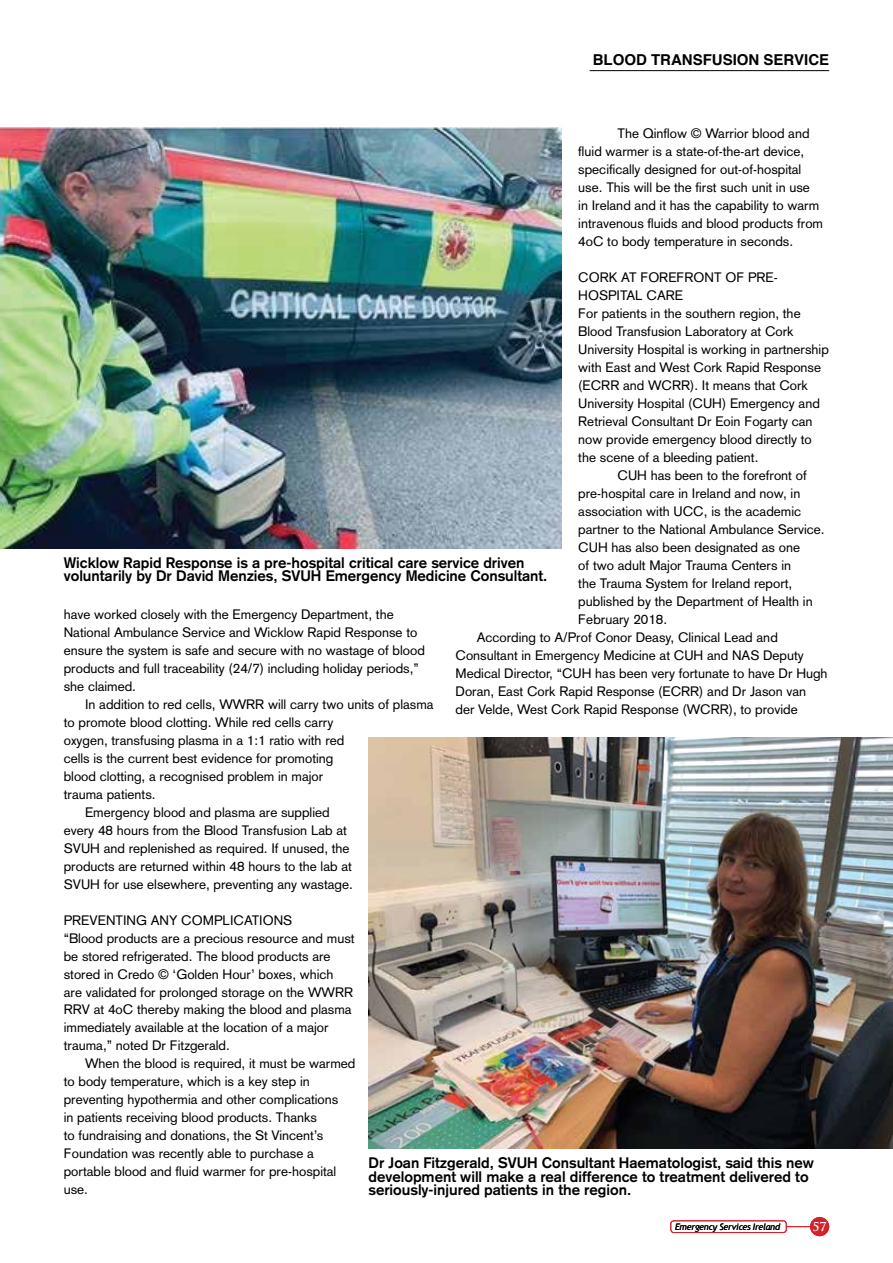
<style>
.page{position:relative;width:893px;height:1263px;background:#fff}
.page>*{position:absolute;margin:0;border:0;box-sizing:border-box;transform-origin:0 0}
.t1{font:700 15px/13.5px "Akzidenz Grotesk";color:#000}
.t2{font:700 15px "Helvetica";color:#000}
.t3{font:13.5px/18px "Akzidenz Grotesk";color:#000}
.t4{font:700 12px "Trajan Pro";color:#fff}
.t5{font:italic 9px "Trebuchet MS";letter-spacing:-.025em;color:#000}
</style>
<div class="page">
<div style="left:810px;top:1217px;width:19px;height:19px;background:#d2232a;border-radius:50%"></div>
<svg style="left:787px;top:1226px;width:23px;height:1px"></svg>
<div style="left:670px;top:1220px;width:117px;height:13px;border:1px solid #d2232a;border-radius:3px"></div>
<hr style="left:590px;top:70px;width:239px;height:1px;background:#000">
<img style="left:0;top:128px;width:561px;height:421px">
<img style="left:369px;top:738px;width:524px;height:410px">
<p class="t2" style="left:593px;top:48px;width:238px">BLOOD TRANSFUSION SERVICE</p>
<p class="t3" style="left:578px;top:124px;width:246px;text-indent:39px">The Qinflow © Warrior blood and fluid warmer is a state-of-the-art device, specifically designed for out-of-hospital use. This will be the first such unit in use in Ireland and it has the capability to warm intravenous fluids and blood products from 4oC to body temperature in seconds.</p>
<p class="t3" style="left:578px;top:268px;width:201px">CORK AT FOREFRONT OF PRE-</p>
<p class="t3" style="left:578px;top:286px;width:106px">HOSPITAL CARE</p>
<p class="t3" style="left:578px;top:304px;width:224px">For patients in the southern region, the</p>
<p class="t3" style="left:578px;top:322px;width:217px">Blood Transfusion Laboratory at Cork</p>
<p class="t3" style="left:578px;top:340px;width:252px">University Hospital is working in partnership</p>
<p class="t3" style="left:578px;top:358px;width:244px">with East and West Cork Rapid Response</p>
<p class="t3" style="left:578px;top:376px;width:231px">(ECRR and WCRR). It means that Cork</p>
<p class="t3" style="left:578px;top:394px;width:243px">University Hospital (CUH) Emergency and</p>
<p class="t3" style="left:578px;top:412px;width:236px">Retrieval Consultant Dr Eoin Fogarty can</p>
<p class="t3" style="left:578px;top:430px;width:235px">now provide emergency blood directly to</p>
<p class="t3" style="left:578px;top:448px;width:182px">the scene of a bleeding patient.</p>
<p class="t3" style="left:617px;top:466px;width:191px">CUH has been to the forefront of</p>
<p class="t3" style="left:578px;top:484px;width:224px">pre-hospital care in Ireland and now, in</p>
<p class="t3" style="left:578px;top:502px;width:224px">association with UCC, is the academic</p>
<p class="t3" style="left:578px;top:520px;width:248px">partner to the National Ambulance Service.</p>
<p class="t3" style="left:578px;top:538px;width:223px">CUH has also been designated as one</p>
<p class="t3" style="left:578px;top:556px;width:214px">of two adult Major Trauma Centers in</p>
<p class="t3" style="left:578px;top:574px;width:216px">the Trauma System for Ireland report,</p>
<p class="t3" style="left:578px;top:592px;width:236px">published by the Department of Health in</p>
<p class="t3" style="left:578px;top:610px;width:90px">February 2018.</p>
<p class="t3" style="left:477px;top:628px;width:303px">According to A/Prof Conor Deasy, Clinical Lead and</p>
<p class="t3" style="left:455px;top:646px;width:350px">Consultant in Emergency Medicine at CUH and NAS Deputy</p>
<p class="t3" style="left:455px;top:664px;width:374px">Medical Director, “CUH has been very fortunate to have Dr Hugh</p>
<p class="t3" style="left:455px;top:682px;width:352px">Doran, East Cork Rapid Response (ECRR) and Dr Jason van</p>
<p class="t3" style="left:455px;top:700px;width:344px">der Velde, West Cork Rapid Response (WCRR), to provide</p>
<p class="t1" style="left:64px;top:555px;width:485px">Wicklow Rapid Response is a pre-hospital critical care service driven voluntarily by Dr David Menzies, SVUH Emergency Medicine Consultant.</p>
<p class="t3" style="left:64px;top:605px;width:363px">have worked closely with the Emergency Department, the National Ambulance Service and Wicklow Rapid Response to ensure the system is safe and secure with no wastage of blood products and full traceability (24/7) including holiday periods,” she claimed.</p>
<p class="t3" style="left:85px;top:695px;width:350px">In addition to red cells, WWRR will carry two units of plasma</p>
<p class="t3" style="left:64px;top:713px;width:271px">to promote blood clotting. While red cells carry</p>
<p class="t3" style="left:64px;top:731px;width:282px">oxygen, transfusing plasma in a 1:1 ratio with red</p>
<p class="t3" style="left:64px;top:749px;width:271px">cells is the current best evidence for promoting</p>
<p class="t3" style="left:64px;top:767px;width:261px">blood clotting, a recognised problem in major</p>
<p class="t3" style="left:64px;top:785px;width:93px">trauma patients.</p>
<p class="t3" style="left:85px;top:803px;width:246px">Emergency blood and plasma are supplied</p>
<p class="t3" style="left:64px;top:821px;width:285px">every 48 hours from the Blood Transfusion Lab at</p>
<p class="t3" style="left:64px;top:839px;width:287px">SVUH and replenished as required. If unused, the</p>
<p class="t3" style="left:64px;top:857px;width:290px">products are returned within 48 hours to the lab at</p>
<p class="t3" style="left:64px;top:875px;width:291px">SVUH for use elsewhere, preventing any wastage.</p>
<p class="t3" style="left:64px;top:911px;width:292px">PREVENTING ANY COMPLICATIONS<br>“Blood products are a precious resource and must be stored refrigerated. The blood products are stored in Credo © ‘Golden Hour’ boxes, which are validated for prolonged storage on the WWRR RRV at 4oC thereby making the blood and plasma immediately available at the location of a major trauma,” noted Dr Fitzgerald.</p>
<p class="t3" style="left:64px;top:1055px;width:293px;text-indent:21px">When the blood is required, it must be warmed to body temperature, which is a key step in preventing hypothermia and other complications<br>in patients receiving blood products. Thanks<br>to fundraising and donations, the St Vincent’s Foundation was recently able to purchase a portable blood and fluid warmer for pre-hospital use.</p>
<p class="t1" style="left:369px;top:1156px;width:447px">Dr Joan Fitzgerald, SVUH Consultant Haematologist, said this new development will make a real difference to treatment delivered to seriously-injured patients in the region.</p>
<p class="t5" style="left:675px;top:1221px;width:107px">Emergency Services Ireland</p>
<p class="t4" style="left:812px;top:1219px;width:16px">57</p>
</div>
